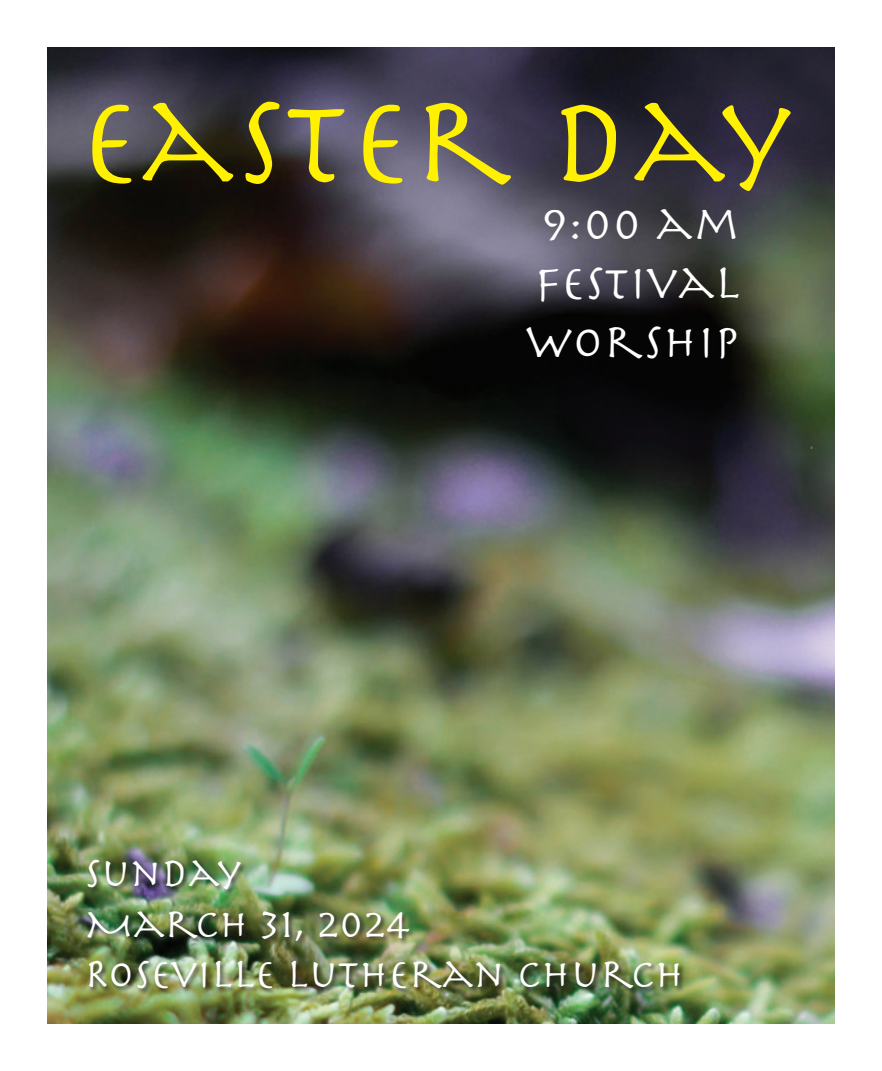
<style>
.page{position:relative;width:882px;height:1071px;background:#fff}
.page>*{position:absolute;margin:0;border:0;box-sizing:border-box;transform-origin:0 0}
.t1{font:126px "Herculanum";letter-spacing:.01em;color:#fff101}
.t2{font:49px/58.8px "Herculanum";letter-spacing:.01em;color:#fff;text-align:center}
.t3{font:42px/50.4px "Herculanum";color:#fff}
</style>
<div class="page">
<img style="left:47px;top:47px;width:788px;height:977px">
<div style="left:87px;top:859px;width:600px;height:136px;background:#231f20;opacity:.75"></div>
<h1 class="t1" style="left:79px;top:61px;width:714px">EASTER DAY</h1>
<p class="t2" style="left:526px;top:192px;width:216px">9:00 AM<br>FESTIVAL<br>WORSHIP</p>
<p class="t3" style="left:84px;top:846px;width:601px">SUNDAY<br>MARCH 31, 2024<br>ROSEVILLE LUTHERAN CHURCH</p>
</div>
